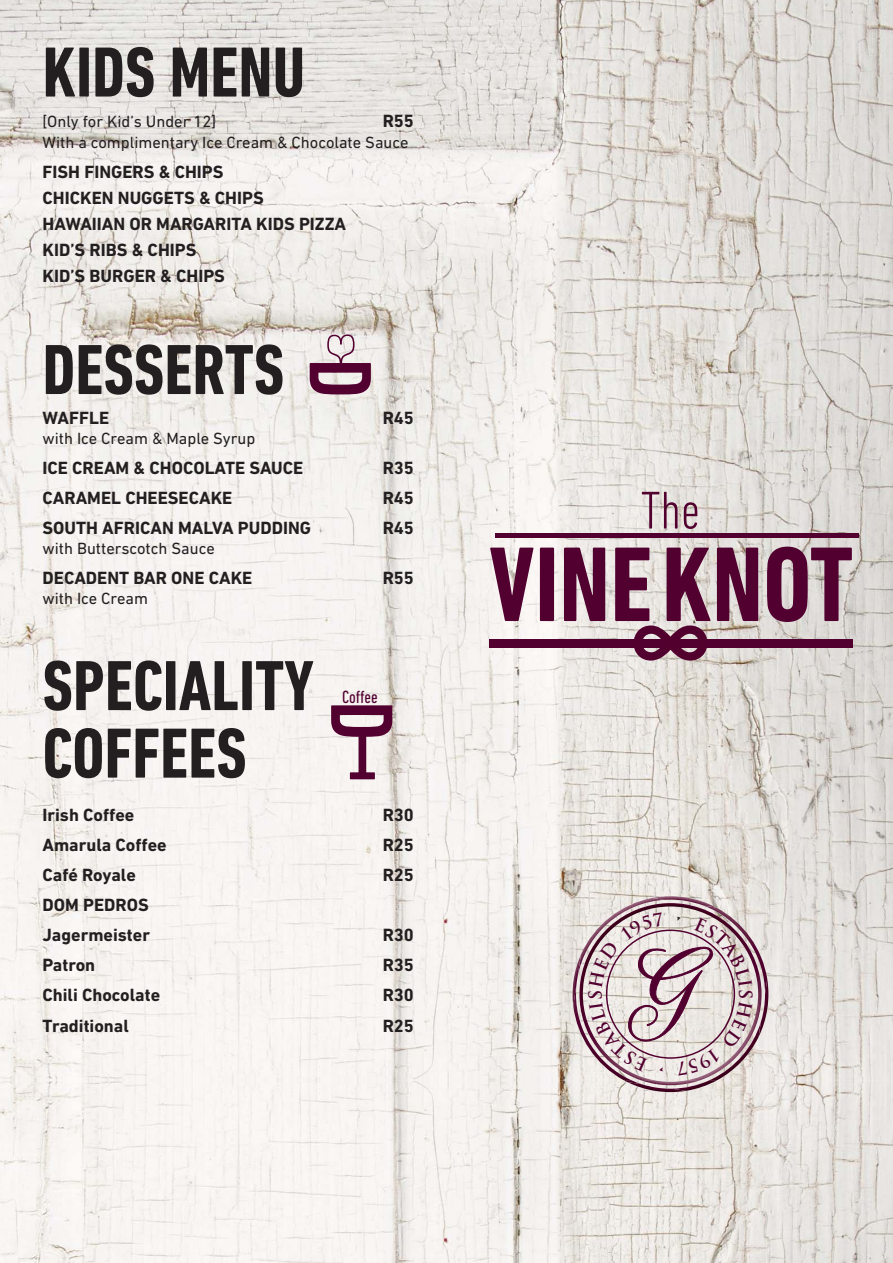
<style>
.page{position:relative;width:893px;height:1263px;background:#fff}
.page>*{position:absolute;margin:0;border:0;box-sizing:border-box;transform-origin:0 0}
.t1{font:700 condensed 108px "DIN Next LT Pro";color:#520030}
.t2{font:500 condensed 90px "DIN Next LT Pro";color:#520030}
.t3{font:700 condensed 72px/67.5px "DIN Next LT Pro";color:#231f20}
.t4{font:500 condensed 72px "DIN Next LT Pro";color:#520030}
.t5{font:300 condensed 54px "DIN Next LT Pro";color:#520030}
.t6{font:200 condensed 54px "DIN Next LT Pro";color:#520030}
.t7{font:700 18px/25.8px "DIN Next LT Pro";color:#231f20}
.t8{font:condensed 18px "DIN Next LT Pro";color:#520030}
.t9{font:16.5px "DIN Next LT Pro";color:#231f20}
</style>
<div class="page">
<img style="left:0;top:0;width:893px;height:1263px">
<div style="left:489px;top:639px;width:363px;height:8px;background:#520030"></div>
<svg style="left:634px;top:625px;width:73px;height:36px"></svg>
<hr style="left:495px;top:534px;width:364px;height:4px;background:#520030">
<img style="left:627px;top:1084px;width:59px;height:8px">
<img style="left:767px;top:979px;width:1px;height:58px">
<img style="left:671px;top:1082px;width:46px;height:9px">
<img style="left:624px;top:1082px;width:16px;height:2px">
<img style="left:573px;top:898px;width:194px;height:182px">
<img style="left:640px;top:1082px;width:60px;height:3px">
<img style="left:579px;top:903px;width:183px;height:177px">
<svg style="left:340px;top:335px;width:14px;height:37px"></svg>
<svg style="left:588px;top:912px;width:165px;height:170px;background:#d2c4c5"></svg>
<h3 class="t3" style="left:43px;top:38px;width:264px">KIDS MENU</h3>
<p class="t9" style="left:43px;top:115px;width:175px">[Only for Kid’s Under 12]</p>
<p class="t7" style="left:383px;top:109px;width:33px">R55</p>
<p class="t9" style="left:43px;top:136px;width:367px">With a complimentary Ice Cream &amp; Chocolate Sauce</p>
<p class="t7" style="left:43px;top:161px;width:305px">FISH FINGERS &amp; CHIPS<br>CHICKEN NUGGETS &amp; CHIPS<br>HAWAIIAN OR MARGARITA KIDS PIZZA<br>KID’S RIBS &amp; CHIPS<br>KID’S BURGER &amp; CHIPS</p>
<h3 class="t6" style="left:344px;top:385px;width:21px;rotate:-180deg">S</h3>
<h3 class="t3" style="left:43px;top:335px;width:243px">DESSERTS</h3>
<p class="t7" style="left:43px;top:407px;width:68px">WAFFLE</p>
<p class="t7" style="left:383px;top:407px;width:33px">R45</p>
<p class="t9" style="left:43px;top:432px;width:214px">with Ice Cream &amp; Maple Syrup</p>
<p class="t7" style="left:43px;top:457px;width:262px">ICE CREAM &amp; CHOCOLATE SAUCE</p>
<p class="t7" style="left:383px;top:457px;width:33px">R35</p>
<p class="t7" style="left:43px;top:487px;width:191px">CARAMEL CHEESECAKE</p>
<p class="t7" style="left:383px;top:487px;width:33px">R45</p>
<p class="t7" style="left:43px;top:517px;width:270px">SOUTH AFRICAN MALVA PUDDING</p>
<p class="t7" style="left:383px;top:517px;width:33px">R45</p>
<p class="t9" style="left:43px;top:542px;width:174px">with Butterscotch Sauce</p>
<p class="t7" style="left:43px;top:567px;width:211px">DECADENT BAR ONE CAKE</p>
<p class="t7" style="left:383px;top:567px;width:33px">R55</p>
<p class="t9" style="left:43px;top:592px;width:107px">with Ice Cream</p>
<h2 class="t2" style="left:393px;top:358px;width:41px;rotate:90deg">D</h2>
<h3 class="t3" style="left:43px;top:651px;width:273px">SPECIALITY<br>COFFEES</h3>
<p class="t7" style="left:43px;top:804px;width:93px">Irish Coffee</p>
<p class="t7" style="left:383px;top:804px;width:33px">R30</p>
<p class="t7" style="left:43px;top:834px;width:126px">Amarula Coffee</p>
<p class="t7" style="left:383px;top:834px;width:33px">R25</p>
<p class="t7" style="left:43px;top:864px;width:95px">Café Royale</p>
<p class="t7" style="left:383px;top:864px;width:33px">R25</p>
<p class="t7" style="left:43px;top:892px;width:109px;line-height:30.2px">DOM PEDROS<br>Jagermeister</p>
<p class="t8" style="left:342px;top:686px;width:37px">Coffee</p>
<h3 class="t4" style="left:376px;top:797px;width:28px;rotate:-180deg">T</h3>
<h2 class="t2" style="left:415px;top:701px;width:41px;rotate:90deg">D</h2>
<p class="t7" style="left:383px;top:924px;width:33px">R30</p>
<p class="t7" style="left:43px;top:954px;width:54px">Patron</p>
<p class="t7" style="left:383px;top:954px;width:33px">R35</p>
<p class="t7" style="left:43px;top:984px;width:119px">Chili Chocolate</p>
<p class="t7" style="left:383px;top:984px;width:33px">R30</p>
<p class="t7" style="left:43px;top:1014px;width:88px">Traditional</p>
<p class="t7" style="left:383px;top:1014px;width:33px">R25</p>
<h3 class="t5" style="left:641px;top:478px;width:61px">The</h3>
<h1 class="t1" style="left:489px;top:521px;width:366px">VINE KNOT</h1>
</div>
